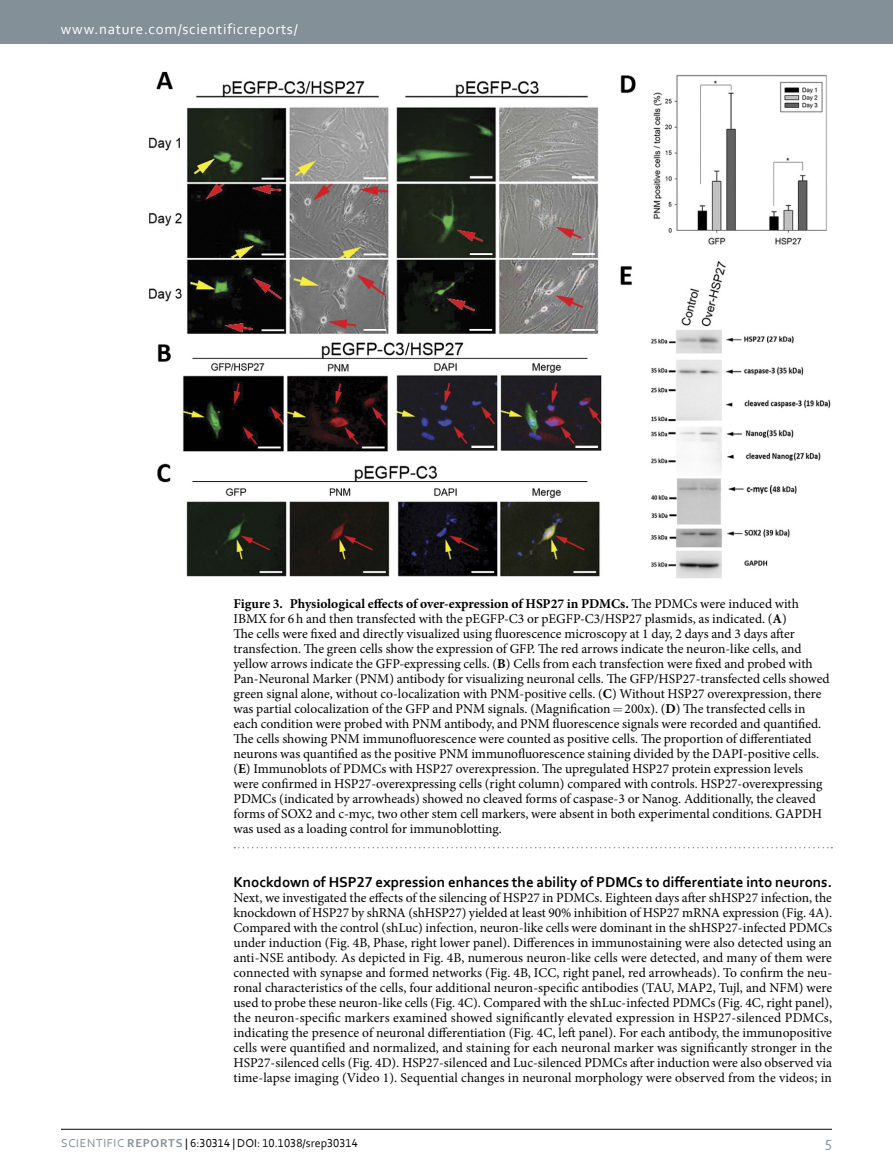
<style>
.page{position:relative;width:893px;height:1174px;background:#fff}
.page>*{position:absolute;margin:0;border:0;box-sizing:border-box;transform-origin:0 0}
.t1{font:700 15px "Corbel";color:#000}
.t2{font:15px "Corbel";letter-spacing:.045em;color:#fff}
.t3{font:15px "Corbel";color:#839097}
.t4{font:13.5px/15px "Minion Pro";color:#000;text-align:justify}
.t5{font:12px "Corbel";color:#000}
.s1{font-weight:700}
.s2{color:#839097}
.s3{font-weight:700;color:#839097}
</style>
<div class="page">
<div style="left:0;top:0;width:893px;height:43px;background:#839097"></div>
<hr style="left:61px;top:1129px;width:771px;height:1px;background:#000">
<img style="left:149px;top:71px;width:682px;height:508px">
<svg style="left:234px;top:847px;width:598px;height:1px"></svg>
<p class="t2" style="left:61px;top:19px;width:238px">www.nature.com/scientificreports/</p>
<p class="t4" style="left:233px;top:596px;width:598px;text-align:left"><span class="s1">Figure 3. Physiological effects of over-expression of HSP27 in PDMCs.</span> The PDMCs were induced with IBMX for 6h and then transfected with the pEGFP-C3 or pEGFP-C3/HSP27 plasmids, as indicated. (<span class="s1">A</span>)<br>The cells were fixed and directly visualized using fluorescence microscopy at 1 day, 2 days and 3 days after transfection. The green cells show the expression of GFP. The red arrows indicate the neuron-like cells, and yellow arrows indicate the GFP-expressing cells. (<span class="s1">B</span>) Cells from each transfection were fixed and probed with Pan-Neuronal Marker (PNM) antibody for visualizing neuronal cells. The GFP/HSP27-transfected cells showed green signal alone, without co-localization with PNM-positive cells. (<span class="s1">C</span>) Without HSP27 overexpression, there was partial colocalization of the GFP and PNM signals. (Magnification 200x). (<span class="s1">D</span>) The transfected cells in each condition were probed with PNM antibody, and PNM fluorescence signals were recorded and quantified.<br>The cells showing PNM immunofluorescence were counted as positive cells. The proportion of differentiated neurons was quantified as the positive PNM immunofluorescence staining divided by the DAPI-positive cells. (<span class="s1">E</span>) Immunoblots of PDMCs with HSP27 overexpression. The upregulated HSP27 protein expression levels were confirmed in HSP27-overexpressing cells (right column) compared with controls. HSP27-overexpressing PDMCs (indicated by arrowheads) showed no cleaved forms of caspase-3 or Nanog. Additionally, the cleaved forms of SOX2 and c-myc, two other stem cell markers, were absent in both experimental conditions. GAPDH was used as a loading control for immunoblotting.</p>
<p class="t1" style="left:233px;top:872px;width:600px">Knockdown of HSP27 expression enhances the ability of PDMCs to differentiate into neurons.</p>
<p class="t4" style="left:233px;top:890px;width:600px">Next, we investigated the effects of the silencing of HSP27 in PDMCs. Eighteen days after shHSP27 infection, the knockdown of HSP27 by shRNA (shHSP27) yielded at least 90% inhibition of HSP27 mRNA expression (Fig. 4A).<br>Compared with the control (shLuc) infection, neuron-like cells were dominant in the shHSP27-infected PDMCs under induction (Fig. 4B, Phase, right lower panel). Differences in immunostaining were also detected using an anti-NSE antibody. As depicted in Fig. 4B, numerous neuron-like cells were detected, and many of them were connected with synapse and formed networks (Fig. 4B, ICC, right panel, red arrowheads). To confirm the neu&shy;ronal characteristics of the cells, four additional neuron-specific antibodies (TAU, MAP2, Tujl, and NFM) were used to probe these neuron-like cells (Fig. 4C). Compared with the shLuc-infected PDMCs (Fig. 4C, right panel), the neuron-specific markers examined showed significantly elevated expression in HSP27-silenced PDMCs, indicating the presence of neuronal differentiation (Fig. 4C, left panel). For each antibody, the immunopositive cells were quantified and normalized, and staining for each neuronal marker was significantly stronger in the HSP27-silenced cells (Fig. 4D). HSP27-silenced and Luc-silenced PDMCs after induction were also observed via time-lapse imaging (Video 1). Sequential changes in neuronal morphology were observed from the videos; in</p>
<p class="t5" style="left:61px;top:1135px;width:298px"><span class="s2">Scientific</span> <span class="s3">Reports</span> | 6:30314 | DOI: 10.1038/srep30314</p>
<p class="t3" style="left:825px;top:1132px;width:9px">5</p>
</div>
